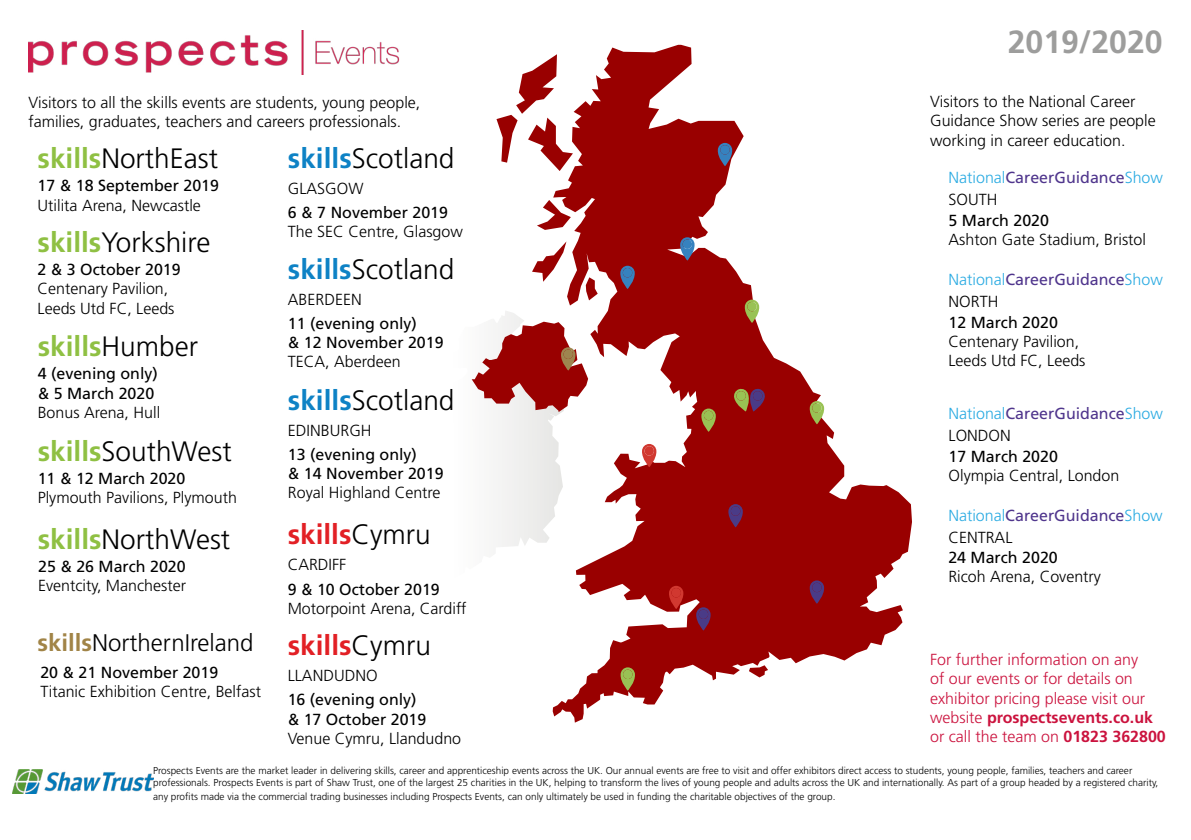
<style>
.page{position:relative;width:1191px;height:840px;background:#fff}
.page>*{position:absolute;margin:0;border:0;box-sizing:border-box;transform-origin:0 0}
.t1{font:700 32px "Frutiger";color:#9d9d9c}
.t2{font:300 28px "Frutiger";color:#000}
.t3{font:700 28px "Frutiger";color:#e22025}
.t4{font:700 28px "Frutiger";color:#8fc043}
.t5{font:300 24px "Frutiger";color:#000}
.t6{font:300 16px/19.2px "Frutiger";color:#000}
.t7{font:16px/19.2px "Frutiger";color:#000}
.t8{font:300 16px/19.2px "Frutiger";color:#cb133e}
.t9{font:16px/22px "Frutiger";color:#50368d}
.t10{font:300 10px/12px "Frutiger";color:#000}
.s1{font-weight:700;color:#0e82c5}
.s2{font-weight:700;color:#8fc043}
.s3{font-weight:300;color:#000}
.s4{font-weight:700;color:#a18447}
.s5{font-weight:300;color:#2babe2}
.s6{font-weight:700}
</style>
<div class="page">
<svg style="left:471px;top:311px;width:82px;height:236px"></svg>
<svg style="left:496px;top:57px;width:57px;height:107px"></svg>
<svg style="left:537px;top:200px;width:16px;height:30px"></svg>
<svg style="left:553px;top:45px;width:359px;height:677px"></svg>
<svg style="left:532px;top:241px;width:34px;height:40px"></svg>
<svg style="left:586px;top:277px;width:11px;height:23px"></svg>
<svg style="left:749px;top:665px;width:19px;height:12px"></svg>
<svg style="left:717px;top:143px;width:15px;height:23px"></svg>
<svg style="left:680px;top:237px;width:15px;height:23px"></svg>
<svg style="left:620px;top:265px;width:15px;height:24px"></svg>
<svg style="left:744px;top:299px;width:15px;height:24px"></svg>
<svg style="left:701px;top:408px;width:15px;height:23px"></svg>
<svg style="left:809px;top:401px;width:15px;height:23px"></svg>
<svg style="left:620px;top:667px;width:15px;height:23px"></svg>
<svg style="left:668px;top:585px;width:15px;height:23px"></svg>
<svg style="left:641px;top:443px;width:16px;height:24px"></svg>
<svg style="left:472px;top:321px;width:116px;height:91px"></svg>
<svg style="left:728px;top:504px;width:15px;height:23px"></svg>
<svg style="left:809px;top:580px;width:15px;height:23px"></svg>
<svg style="left:696px;top:607px;width:15px;height:23px"></svg>
<div style="left:720px;top:145px;width:9px;height:9px;background:#3682bf;border-radius:50%"></div>
<div style="left:682px;top:239px;width:10px;height:10px;background:#3682bf;border-radius:50%"></div>
<div style="left:623px;top:268px;width:9px;height:9px;background:#3682bf;border-radius:50%"></div>
<div style="left:563px;top:349px;width:10px;height:10px;background:#9e854f;border-radius:50%"></div>
<div style="left:747px;top:302px;width:9px;height:9px;background:#99c254;border-radius:50%"></div>
<svg style="left:733px;top:388px;width:32px;height:23px"></svg>
<div style="left:812px;top:403px;width:9px;height:9px;background:#99c254;border-radius:50%"></div>
<div style="left:704px;top:410px;width:9px;height:10px;background:#99c254;border-radius:50%"></div>
<div style="left:644px;top:446px;width:10px;height:9px;background:#d13830;border-radius:50%"></div>
<div style="left:731px;top:506px;width:9px;height:9px;background:#4a3b87;border-radius:50%"></div>
<div style="left:671px;top:587px;width:10px;height:10px;background:#d13830;border-radius:50%"></div>
<div style="left:698px;top:609px;width:10px;height:9px;background:#4a3b87;border-radius:50%"></div>
<div style="left:623px;top:669px;width:9px;height:9px;background:#99c254;border-radius:50%"></div>
<div style="left:812px;top:582px;width:9px;height:9px;background:#4a3b87;border-radius:50%"></div>
<img style="left:28px;top:31px;width:372px;height:44px">
<img style="left:13px;top:769px;width:140px;height:24px">
<h1 class="t1" style="left:1007px;top:23px;width:156px">2019/2020</h1>
<p class="t6" style="left:28px;top:92px;width:393px">Visitors to all the skills events are students, young people, families, graduates, teachers and careers professionals.</p>
<p class="t6" style="left:930px;top:92px;width:227px">Visitors to the National Career<br>Guidance Show series are people working in career education.</p>
<h2 class="t2" style="left:288px;top:142px;width:168px"><span class="s1">skills</span>Scotland</h2>
<p class="t6" style="left:288px;top:178px;width:77px">GLASGOW</p>
<p class="t7" style="left:288px;top:202px;width:162px">6 &amp; 7 November 2019</p>
<p class="t6" style="left:288px;top:222px;width:176px">The SEC Centre, Glasgow</p>
<h2 class="t2" style="left:288px;top:253px;width:168px"><span class="s1">skills</span>Scotland</h2>
<p class="t6" style="left:288px;top:289px;width:75px">ABERDEEN</p>
<p class="t7" style="left:288px;top:313px;width:157px">11 (evening only)<br>&amp; 12 November 2019</p>
<p class="t6" style="left:288px;top:352px;width:114px">TECA, Aberdeen</p>
<h2 class="t2" style="left:288px;top:384px;width:168px"><span class="s1">skills</span>Scotland</h2>
<p class="t6" style="left:288px;top:420px;width:85px">EDINBURGH</p>
<p class="t7" style="left:288px;top:444px;width:157px">13 (evening only)<br>&amp; 14 November 2019</p>
<p class="t6" style="left:288px;top:482px;width:154px">Royal Highland Centre</p>
<h2 class="t2" style="left:38px;top:142px;width:182px"><span class="s2">skills</span>NorthEast</h2>
<p class="t7" style="left:38px;top:176px;width:183px">17 &amp; 18 September 2019</p>
<p class="t6" style="left:38px;top:195px;width:165px">Utilita Arena, Newcastle</p>
<h2 class="t2" style="left:38px;top:226px;width:174px"><span class="s2">skills</span>Yorkshire</h2>
<p class="t7" style="left:38px;top:259px;width:145px">2 &amp; 3 October 2019</p>
<p class="t6" style="left:38px;top:279px;width:138px">Centenary Pavilion,<br>Leeds Utd FC, Leeds</p>
<h2 class="t4" style="left:38px;top:330px;width:162px">skills<span class="s3">Humber</span></h2>
<p class="t7" style="left:38px;top:364px;width:122px">4 (evening only) &amp; 5 March 2020</p>
<p class="t6" style="left:38px;top:402px;width:124px">Bonus Arena, Hull</p>
<h2 class="t2" style="left:38px;top:435px;width:195px"><span class="s2">skills</span>SouthWest</h2>
<p class="t7" style="left:38px;top:468px;width:149px">11 &amp; 12 March 2020</p>
<p class="t6" style="left:38px;top:487px;width:201px">Plymouth Pavilions, Plymouth</p>
<h2 class="t2" style="left:38px;top:523px;width:194px"><span class="s2">skills</span>NorthWest</h2>
<p class="t7" style="left:38px;top:556px;width:149px">25 &amp; 26 March 2020</p>
<p class="t6" style="left:38px;top:575px;width:149px">Eventcity, Manchester</p>
<h3 class="t5" style="left:38px;top:629px;width:218px"><span class="s4">skills</span>NorthernIreland</h3>
<p class="t7" style="left:40px;top:662px;width:179px">20 &amp; 21 November 2019</p>
<p class="t6" style="left:40px;top:681px;width:222px">Titanic Exhibition Centre, Belfast</p>
<p class="t9" style="left:948px;top:167px;width:216px"><span class="s5">National</span>CareerGuidance<span class="s5">Show<br></span><span class="s3">SOUTH</span></p>
<p class="t7" style="left:948px;top:210px;width:102px">5 March 2020</p>
<p class="t6" style="left:948px;top:230px;width:199px">Ashton Gate Stadium, Bristol</p>
<p class="t9" style="left:948px;top:268px;width:216px"><span class="s5">National</span>CareerGuidance<span class="s5">Show<br></span><span class="s3">NORTH</span></p>
<p class="t7" style="left:948px;top:312px;width:111px">12 March 2020</p>
<p class="t6" style="left:948px;top:332px;width:138px">Centenary Pavilion,<br>Leeds Utd FC, Leeds</p>
<p class="t9" style="left:948px;top:402px;width:216px"><span class="s5">National</span>CareerGuidance<span class="s5">Show<br></span><span class="s3">LONDON</span></p>
<p class="t7" style="left:948px;top:446px;width:111px">17 March 2020</p>
<p class="t6" style="left:948px;top:465px;width:172px">Olympia Central, London</p>
<p class="t9" style="left:948px;top:503px;width:216px"><span class="s5">National</span>CareerGuidance<span class="s5">Show<br></span><span class="s3">CENTRAL</span></p>
<p class="t7" style="left:948px;top:547px;width:111px">24 March 2020</p>
<p class="t6" style="left:948px;top:567px;width:154px">Ricoh Arena, Coventry</p>
<h2 class="t3" style="left:288px;top:517px;width:145px">skills<span class="s3">Cymru</span></h2>
<p class="t6" style="left:288px;top:554px;width:60px">CARDIFF</p>
<p class="t7" style="left:288px;top:579px;width:154px">9 &amp; 10 October 2019</p>
<p class="t6" style="left:288px;top:598px;width:180px">Motorpoint Arena, Cardiff</p>
<h2 class="t3" style="left:288px;top:628px;width:145px">skills<span class="s3">Cymru</span></h2>
<p class="t6" style="left:288px;top:665px;width:91px">LLANDUDNO</p>
<p class="t7" style="left:288px;top:689px;width:140px">16 (evening only) &amp; 17 October 2019</p>
<p class="t6" style="left:288px;top:728px;width:175px">Venue Cymru, Llandudno</p>
<p class="t8" style="left:930px;top:649px;width:237px">For further information on any<br>of our events or for details on exhibitor pricing please visit our website <span class="s6">prospectsevents.co.uk </span>or call the team on <span class="s6">01823 362800</span></p>
<p class="t10" style="left:153px;top:764px;width:1006px">Prospects Events are the market leader in delivering skills, career and apprenticeship events across the UK. Our annual events are free to visit and offer exhibitors direct access to students, young people, families, teachers and career professionals. Prospects Events is part of Shaw Trust, one of the largest 25 charities in the UK, helping to transform the lives of young people and adults across the UK and internationally. As part of a group headed by a registered charity,</p>
<p class="t10" style="left:153px;top:790px;width:684px">any profits made via the commercial trading businesses including Prospects Events, can only ultimately be used in funding the charitable objectives of the group.</p>
</div>
